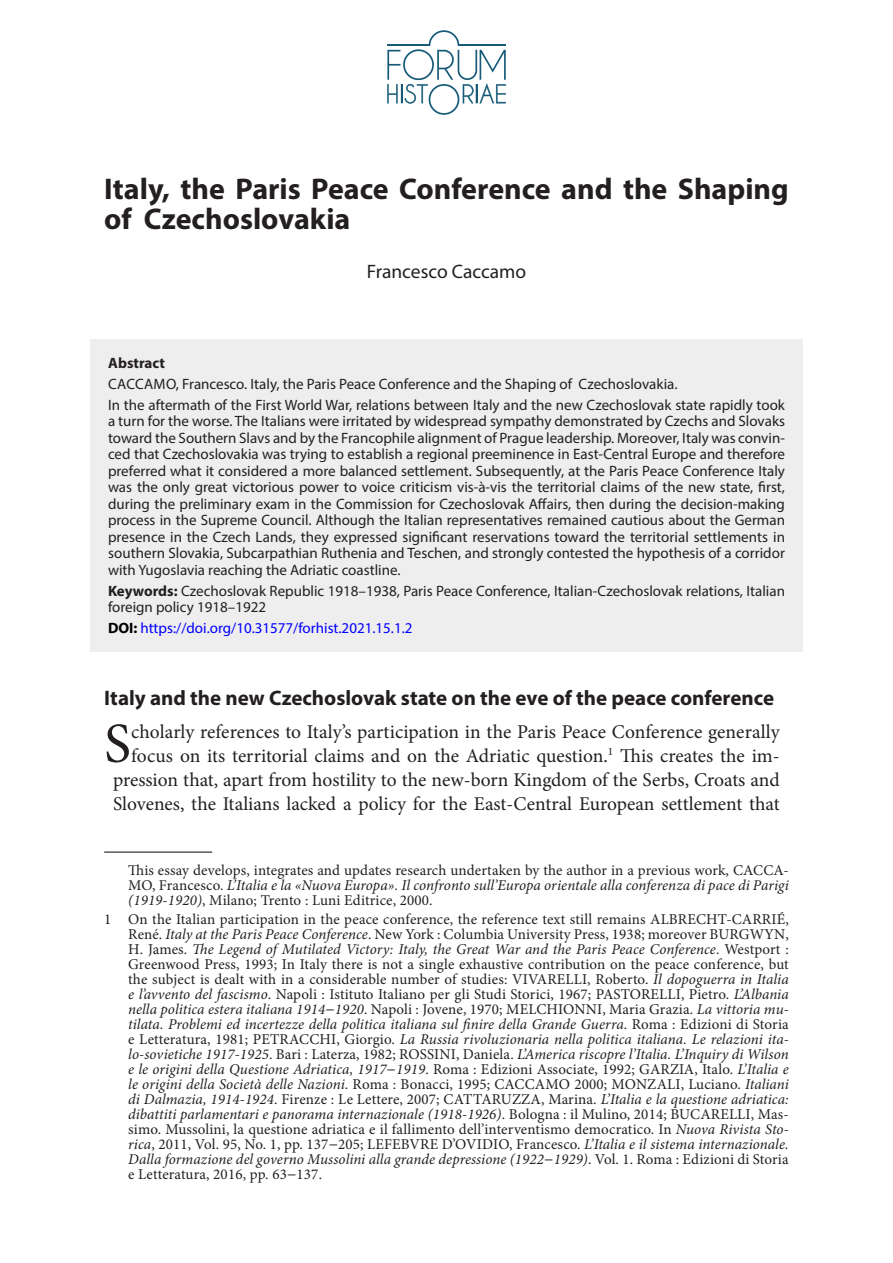
<style>
.page{position:relative;width:893px;height:1263px;background:#fff}
.page>*{position:absolute;margin:0;border:0;box-sizing:border-box;transform-origin:0 0}
.Prvy_odsek{font:56.4px "Minion Pro";color:#231f20}
.Nadpis_Hlavny{font:700 30px/30px "Myriad Pro";color:#231f20}
.Podnadpis_1{font:700 21px "Myriad Pro";color:#231f20}
.Prvy_odsek-2{font:19.5px/24px "Minion Pro";color:#231f20;text-align:right}
.Autor{font:19.5px "Myriad Pro";color:#231f20}
.Text_poznámky_pod_či{font:15px/15px "Minion Pro";letter-spacing:.01em;color:#231f20;text-align:justify}
.abstract{font:15px/16.5px "Myriad Pro";color:#231f20;text-align:justify}
.abstract-2{font:15px "Myriad Pro";color:#00f}
.abstract-3{font:700 15px "Myriad Pro";color:#231f20}
.s1{font-weight:700}
.s2{font-weight:700;color:#000}
.s3{font-style:italic}
.s4{font-size:18px}
</style>
<div class="page">
<hr style="left:104px;top:851px;width:108px;height:2px;background:#231f20">
<div style="left:90px;top:339px;width:713px;height:312px;background:#eeeeef"></div>
<svg style="left:387px;top:30px;width:119px;height:85px"></svg>
<hr style="left:387px;top:44px;width:43px;height:2px;background:#175b79">
<hr style="left:458px;top:44px;width:48px;height:2px;background:#175b79">
<p class="Nadpis_Hlavny" style="left:104px;top:173px;width:686px">Italy, the Paris Peace Conference and the Shaping of Czechoslovakia</p>
<p class="Autor" style="left:367px;top:259px;width:161px">Francesco Caccamo</p>
<p class="abstract-3" style="left:108px;top:353px;width:58px">Abstract</p>
<p class="abstract" style="left:108px;top:375px;width:571px">CACCAMO, Francesco. Italy, the Paris Peace Conference and the Shaping of Czechoslovakia.</p>
<p class="abstract" style="left:108px;top:396px;width:678px">In the aftermath of the First World War, relations between Italy and the new Czechoslovak state rapidly took a turn for the worse. The Italians were irritated by widespread sympathy demonstrated by Czechs and Slovaks toward the Southern Slavs and by the Francophile alignment of Prague leadership. Moreover, Italy was convin&shy;ced that Czechoslovakia was trying to establish a regional preeminence in East-Central Europe and therefore preferred what it considered a more balanced settlement. Subsequently, at the Paris Peace Conference Italy was the only great victorious power to voice criticism vis-à-vis the territorial claims of the new state, first, during the preliminary exam in the Commission for Czechoslovak Affairs, then during the decision-making process in the Supreme Council. Although the Italian representatives remained cautious about the German presence in the Czech Lands, they expressed significant reservations toward the territorial settlements in southern Slovakia, Subcarpathian Ruthenia and Teschen, and strongly contested the hypothesis of a corridor with Yugoslavia reaching the Adriatic coastline.</p>
<p class="abstract" style="left:108px;top:582px;width:678px"><span class="s1">Keywords:</span> Czechoslovak Republic 1918–1938, Paris Peace Conference, Italian-Czechoslovak relations, Italian foreign policy 1918–1922</p>
<p class="abstract-2" style="left:108px;top:619px;width:306px"><span class="s2">DOI:</span> https://doi.org/10.31577/forhist.2021.15.1.2</p>
<p class="Podnadpis_1" style="left:104px;top:684px;width:671px">Italy and the new Czechoslovak state on the eve of the peace conference</p>
<p class="Prvy_odsek" style="left:104px;top:706px;width:28px">S</p>
<p class="Prvy_odsek-2" style="left:113px;top:719px;width:668px">cholarly references to Italy’s participation in the Paris Peace Conference generally focus on its territorial claims and on the Adriatic question.<sup>1</sup> This creates the im&shy;pression that, apart from hostility to the new-born Kingdom of the Serbs, Croats and Slovenes, the Italians lacked a policy for the East-Central European settlement that</p>
<p class="Text_poznámky_pod_či" style="left:128px;top:862px;width:662px">This essay develops, integrates and updates research undertaken by the author in a previous work, CACCA-MO, Francesco. <span class="s3">L’Italia e la «Nuova Europa». Il confronto sull’Europa orientale alla conferenza di pace di Parigi (1919-1920)</span>, Milano; Trento : Luni Editrice, 2000.</p>
<p class="Text_poznámky_pod_či" style="left:128px;top:912px;width:662px;text-indent:-24px">1 On the Italian participation in the peace conference, the reference text still remains ALBRECHT-CARRIÉ, René. <span class="s3">Italy at the Paris Peace Conference</span>. New York : Columbia University Press, 1938; moreover BURGWYN, H. James. <span class="s3">The Legend of Mutilated Victory: Italy, the Great War and the Paris Peace Conference</span>. Westport :<br>Greenwood Press, 1993; In Italy there is not a single exhaustive contribution on the peace conference, but the subject is dealt with in a considerable number of studies: VIVARELLI, Roberto. <span class="s3">Il dopoguerra in Italia e l’avvento del fascismo</span>. Napoli : Istituto Italiano per gli Studi Storici, 1967; PASTORELLI, Pietro. <span class="s3">L’Albania nella politica estera italiana 1914</span><span class="s4">–</span><span class="s3">1920</span>. Napoli : Jovene, 1970; MELCHIONNI, Maria Grazia. <span class="s3">La vittoria mu&shy;tilata. Problemi ed incertezze della politica italiana sul finire della Grande Guerra</span>. Roma : Edizioni di Storia e Letteratura, 1981; PETRACCHI, Giorgio. <span class="s3">La Russia rivoluzionaria nella politica italiana. Le relazioni ita&shy;lo-sovietiche 1917-1925</span>. Bari : Laterza, 1982; ROSSINI, Daniela. <span class="s3">L’America riscopre l’Italia. L’Inquiry di Wilson e le origini della Questione Adriatica, 1917</span><span class="s4">–</span><span class="s3">1919</span>. Roma : Edizioni Associate, 1992; GARZIA, Italo. <span class="s3">L’Italia e le origini della Società delle Nazioni</span>. Roma : Bonacci, 1995; CACCAMO 2000; MONZALI, Luciano. <span class="s3">Italiani di Dalmazia, 1914-1924</span>. Firenze : Le Lettere, 2007; CATTARUZZA, Marina. <span class="s3">L’Italia e la questione adriatica: dibattiti parlamentari e panorama internazionale (1918-1926)</span>. Bologna : il Mulino, 2014; BUCARELLI, Mas&shy;simo. Mussolini, la questione adriatica e il fallimento dell’interventismo democratico. In <span class="s3">Nuova Rivista Sto&shy;rica</span>, 2011, Vol. 95, No. 1, pp. 137<span class="s4">–</span>205; LEFEBVRE D’OVIDIO, Francesco. <span class="s3">L’Italia e il sistema internazionale.<br>Dalla formazione del governo Mussolini alla grande depressione (1922</span><span class="s4">–</span><span class="s3">1929)</span>. Vol. 1. Roma : Edizioni di Storia e Letteratura, 2016, pp. 63<span class="s4">–</span>137.</p>
</div>
